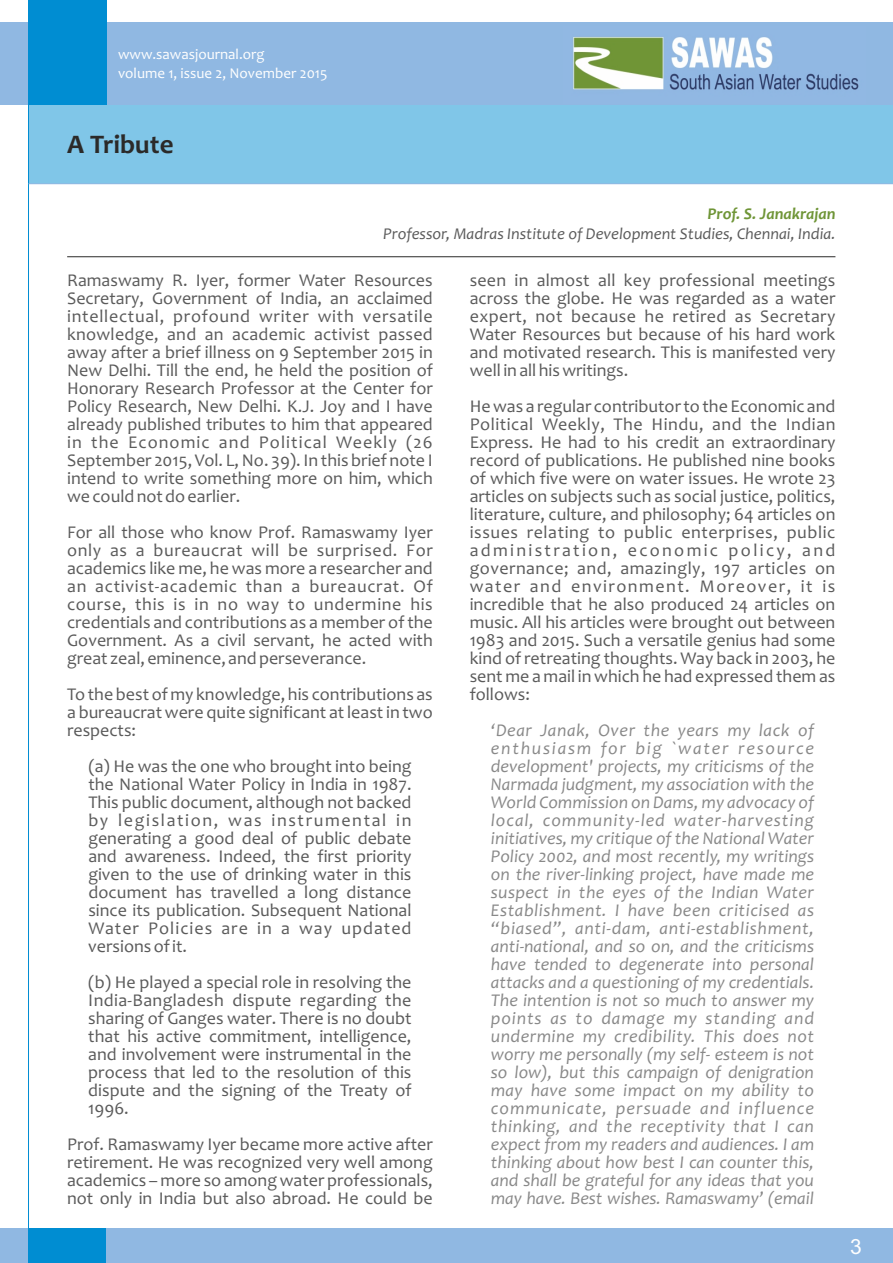
<style>
.page{position:relative;width:893px;height:1263px;background:#fff}
.page>*{position:absolute;margin:0;border:0;box-sizing:border-box;transform-origin:0 0}
.t1{font:700 27px "Candara";color:#2b2a29}
.t2{font:21px "Arial";color:#fefefe}
.t3{font:18px/18px "Candara";color:#5b5b5b;text-align:justify}
.t4{font:italic 18px/18px "Candara";color:#898989;text-align:justify}
.t5{font:italic 16.5px "Candara";color:#5b5b5b}
.t6{font:italic 700 16.5px "Candara";color:#6f9537}
.t7{font:15px/18.3px "Candara";color:#fefefe}
</style>
<div class="page">
<div style="left:29px;top:105px;width:864px;height:79px;background:#80c6e8"></div>
<div style="left:0;top:23px;width:893px;height:82px;background:#90b8e2"></div>
<div style="left:0;top:1229px;width:893px;height:34px;background:#90b8e2"></div>
<div style="left:28px;top:0;width:78px;height:105px;background:#008dd2"></div>
<div style="left:28px;top:1229px;width:78px;height:34px;background:#008dd2"></div>
<img style="left:573px;top:37px;width:286px;height:53px">
<hr style="left:28px;top:105px;width:1px;height:1124px;background:#008dd2">
<hr style="left:29px;top:183px;width:864px;height:1px;background:#90b8e2">
<hr style="left:67px;top:256px;width:768px;height:1px;background:#2b2a29">
<p class="t7" style="left:118px;top:47px;width:211px">www.sawasjournal.org<br>volume 1, issue 2, November 2015</p>
<h1 class="t1" style="left:67px;top:134px;width:108px">A Tribute</h1>
<p class="t6" style="left:707px;top:207px;width:130px">Prof. S. Janakrajan</p>
<p class="t5" style="left:383px;top:227px;width:454px">Professor, Madras Institute of Development Studies, Chennai, India.</p>
<p class="t3" style="left:470px;top:273px;width:367px">seen in almost all key professional meetings across the globe. He was regarded as a water expert, not because he retired as Secretary Water Resources but because of his hard work and motivated research. This is manifested very well in all his writings.</p>
<p class="t3" style="left:470px;top:399px;width:367px">He was a regular contributor to the Economic and Political Weekly, The Hindu, and the Indian Express. He had to his credit an extraordinary record of publications. He published nine books of which five were on water issues. He wrote 23 articles on subjects such as social justice, politics, literature, culture, and philosophy; 64 articles on issues relating to public enterprises, public administration, economic policy, and governance; and, amazingly, 197 articles on water and environment. Moreover, it is incredible that he also produced 24 articles on music. All his articles were brought out between 1983 and 2015. Such a versatile genius had some kind of retreating thoughts. Way back in 2003, he sent me a mail in which he had expressed them as follows:</p>
<p class="t4" style="left:491px;top:723px;width:325px">‘Dear Janak, Over the years my lack of enthusiasm for big `water resource development' projects, my criticisms of the Narmada judgment, my association with the World Commission on Dams, my advocacy of local, community-led water-harvesting initiatives, my critique of the National Water Policy 2002, and most recently, my writings on the river-linking project, have made me suspect in the eyes of the Indian Water Establishment. I have been criticised as “biased”, anti-dam, anti-establishment, anti-national, and so on, and the criticisms have tended to degenerate into personal attacks and a questioning of my credentials.<br>The intention is not so much to answer my points as to damage my standing and undermine my credibility. This does not worry me personally (my self- esteem is not so low), but this campaign of denigration may have some impact on my ability to communicate, persuade and influence thinking, and the receptivity that I can expect from my readers and audiences. I am thinking about how best I can counter this, and shall be grateful for any ideas that you may have. Best wishes. Ramaswamy’ (email</p>
<p class="t3" style="left:67px;top:273px;width:367px">Ramaswamy R. Iyer, former Water Resources Secretary, Government of India, an acclaimed intellectual, profound writer with versatile knowledge, and an academic activist passed away after a brief illness on 9 September 2015 in New Delhi. Till the end, he held the position of Honorary Research Professor at the Center for Policy Research, New Delhi. K.J. Joy and I have already published tributes to him that appeared in the Economic and Political Weekly (26<br>September 2015, Vol. L, No. 39). In this brief note I intend to write something more on him, which we could not do earlier.</p>
<p class="t3" style="left:67px;top:525px;width:367px">For all those who know Prof. Ramaswamy Iyer only as a bureaucrat will be surprised. For academics like me, he was more a researcher and an activist-academic than a bureaucrat. Of course, this is in no way to undermine his credentials and contributions as a member of the Government. As a civil servant, he acted with great zeal, eminence, and perseverance.</p>
<p class="t3" style="left:67px;top:687px;width:367px">To the best of my knowledge, his contributions as a bureaucrat were quite significant at least in two respects:</p>
<p class="t3" style="left:88px;top:759px;width:325px">(a) He was the one who brought into being the National Water Policy in India in 1987.<br>This public document, although not backed by legislation, was instrumental in generating a good deal of public debate and awareness. Indeed, the first priority given to the use of drinking water in this document has travelled a long distance since its publication. Subsequent National Water Policies are in a way updated versions of it.</p>
<p class="t3" style="left:88px;top:975px;width:325px">(b) He played a special role in resolving the India-Bangladesh dispute regarding the sharing of Ganges water. There is no doubt that his active commitment, intelligence, and involvement were instrumental in the process that led to the resolution of this dispute and the signing of the Treaty of 1996.</p>
<p class="t3" style="left:67px;top:1137px;width:367px">Prof. Ramaswamy Iyer became more active after retirement. He was recognized very well among academics – more so among water professionals, not only in India but also abroad. He could be</p>
<p class="t2" style="left:850px;top:1239px;width:13px">3</p>
</div>
